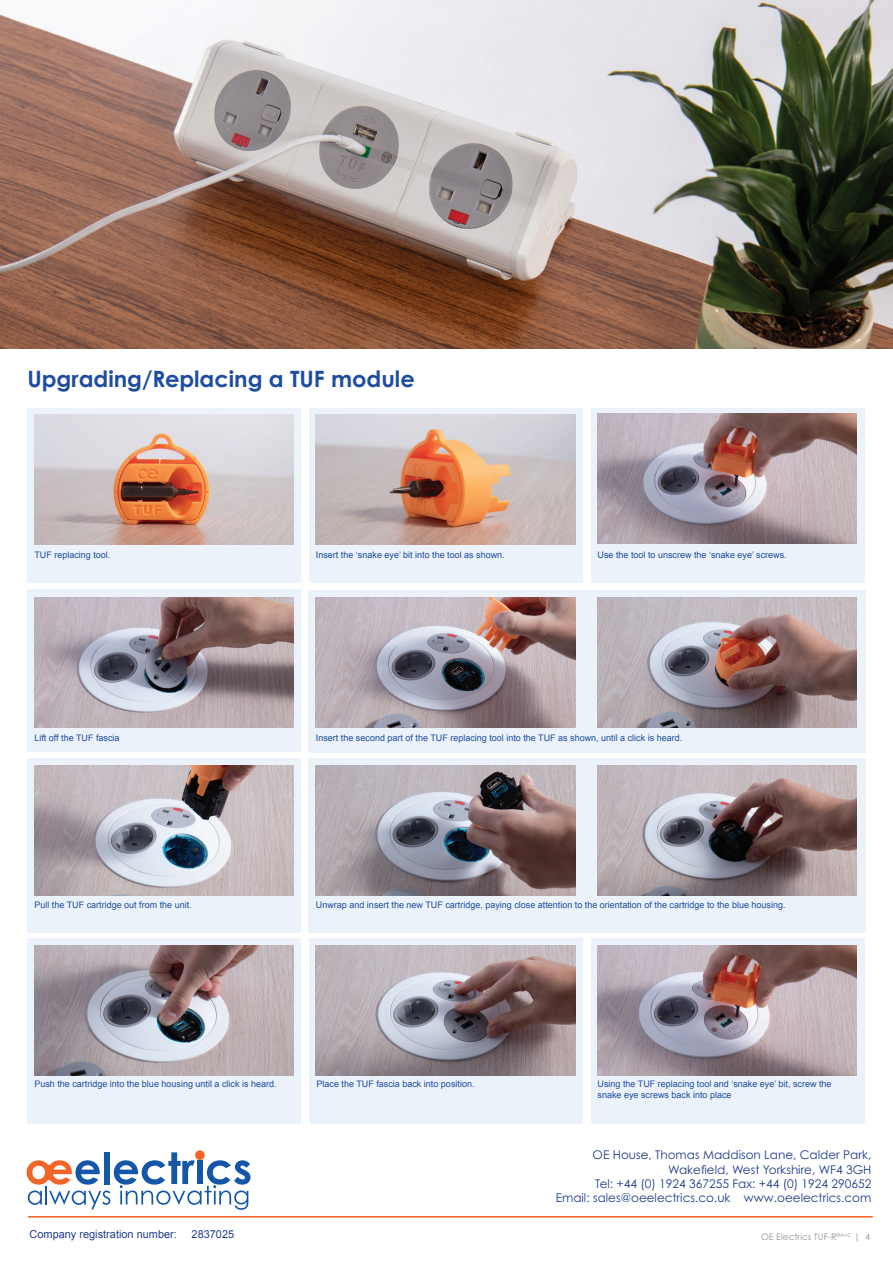
<style>
.page{position:relative;width:893px;height:1263px;background:#fff}
.page>*{position:absolute;margin:0;border:0;box-sizing:border-box;transform-origin:0 0}
.t1{font:700 22.5px "Century Gothic Pro";color:#1e4ca0}
.t2{font:12px/14.4px "Century Gothic Pro";color:#213d8b;text-align:right}
.t3{font:10.95px "Arial";color:#213d8b}
.t4{font:9px/10.8px "Arial";color:#1e4ca0}
.t5{font:9px "Century Gothic Pro";color:#939598}
</style>
<div class="page">
<img style="left:0;top:0;width:893px;height:349px">
<div style="left:27px;top:938px;width:274px;height:185px;background:#ecf2f9"></div>
<div style="left:309px;top:938px;width:274px;height:185px;background:#ecf2f9"></div>
<div style="left:591px;top:938px;width:274px;height:185px;background:#ecf2f9"></div>
<img style="left:316px;top:945px;width:259px;height:131px">
<img style="left:34px;top:945px;width:260px;height:131px">
<img style="left:597px;top:945px;width:260px;height:131px">
<div style="left:27px;top:758px;width:274px;height:174px;background:#ecf2f9"></div>
<div style="left:309px;top:758px;width:557px;height:174px;background:#ecf2f9"></div>
<img style="left:316px;top:765px;width:259px;height:131px">
<img style="left:34px;top:765px;width:260px;height:131px">
<img style="left:597px;top:765px;width:260px;height:131px">
<div style="left:27px;top:589px;width:274px;height:163px;background:#ecf2f9"></div>
<div style="left:309px;top:590px;width:557px;height:163px;background:#ecf2f9"></div>
<img style="left:316px;top:597px;width:259px;height:131px">
<img style="left:34px;top:597px;width:260px;height:131px">
<img style="left:597px;top:597px;width:260px;height:131px">
<div style="left:27px;top:408px;width:274px;height:174px;background:#ecf2f9"></div>
<div style="left:309px;top:408px;width:274px;height:174px;background:#ecf2f9"></div>
<div style="left:591px;top:408px;width:274px;height:174px;background:#ecf2f9"></div>
<img style="left:34px;top:414px;width:260px;height:131px">
<img style="left:316px;top:414px;width:259px;height:131px">
<img style="left:597px;top:413px;width:260px;height:131px">
<svg style="left:27px;top:1150px;width:223px;height:60px"></svg>
<hr style="left:28px;top:1216px;width:845px;height:1px;background:#f25b21">
<h1 class="t1" style="left:27px;top:365px;width:389px">Upgrading/Replacing a TUF module</h1>
<p class="t4" style="left:34px;top:549px;width:78px">TUF replacing tool.</p>
<p class="t4" style="left:316px;top:549px;width:190px">Insert the ‘snake eye’ bit into the tool as shown.</p>
<p class="t4" style="left:597px;top:549px;width:191px">Use the tool to unscrew the ‘snake eye’ screws.</p>
<p class="t4" style="left:34px;top:733px;width:87px">Lift off the TUF fascia</p>
<p class="t4" style="left:316px;top:733px;width:368px">Insert the second part of the TUF replacing tool into the TUF as shown, until a click is heard.</p>
<p class="t4" style="left:34px;top:899px;width:159px">Pull the TUF cartridge out from the unit.</p>
<p class="t4" style="left:316px;top:899px;width:471px">Unwrap and insert the new TUF cartridge, paying close attention to the orientation of the cartridge to the blue housing.</p>
<p class="t4" style="left:34px;top:1078px;width:244px">Push the cartridge into the blue housing until a click is heard.</p>
<p class="t4" style="left:317px;top:1078px;width:159px">Place the TUF fascia back into position.</p>
<p class="t4" style="left:597px;top:1078px;width:236px">Using the TUF replacing tool and ‘snake eye’ bit, screw the snake eye screws back into place</p>
<p class="t3" style="left:30px;top:1226px;width:149px">Company registration number:</p>
<p class="t3" style="left:192px;top:1226px;width:44px">2837025</p>
<h2 class="t2" style="left:556px;top:1147px;width:317px">OE House, Thomas Maddison Lane, Calder Park, Wakefield, West Yorkshire, WF4 3GH<br>Tel: +44 (0) 1924 367255 Fax: +44 (0) 1924 290652<br>Email: sales@oeelectrics.co.uk www.oeelectrics.com</h2>
<p class="t5" style="left:761px;top:1232px;width:111px">OE Electrics TUF-R<sup>®A+C</sup> | 4</p>
</div>
